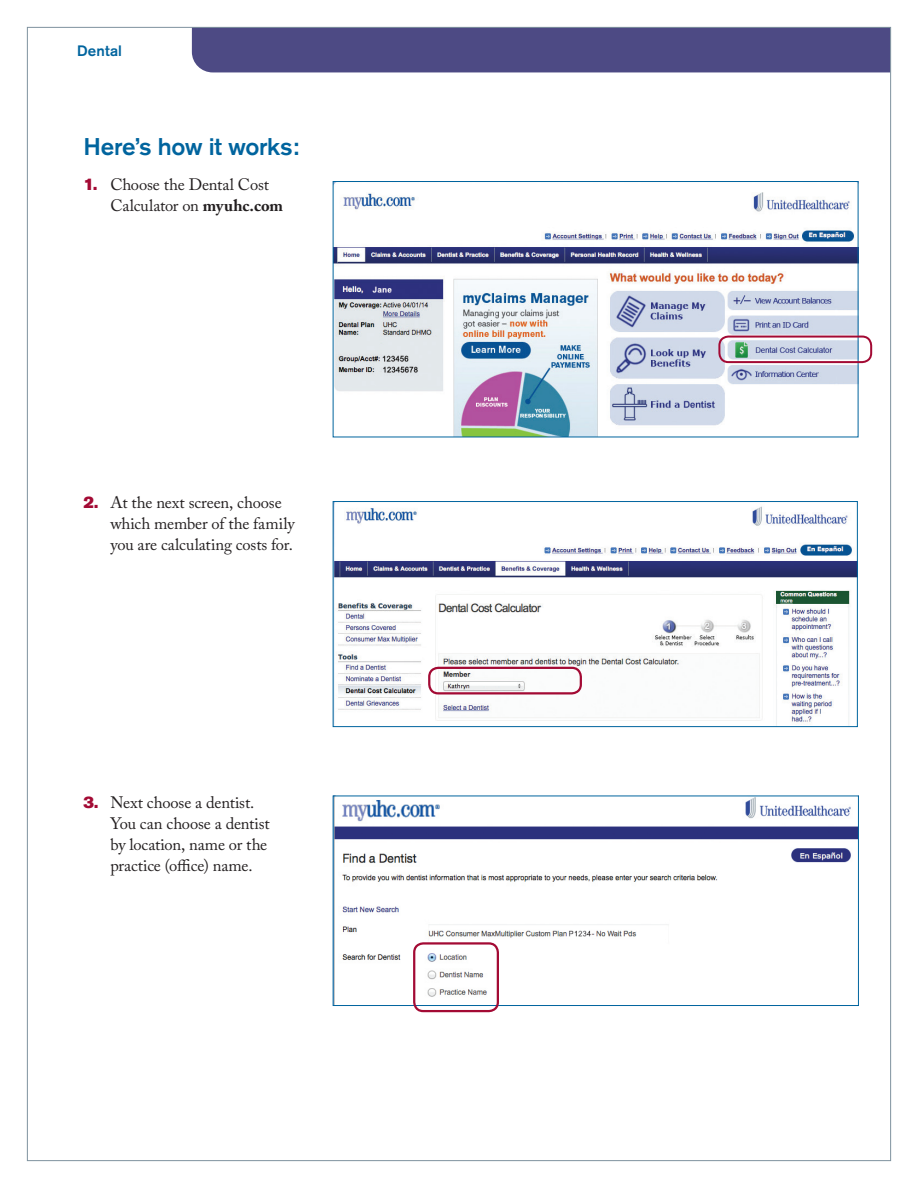
<style>
.page{position:relative;width:918px;height:1188px;background:#fff}
.page>*{position:absolute;margin:0;border:0;box-sizing:border-box;transform-origin:0 0}
.t1{font:500 24px "Akzidenz Grotesk BE";letter-spacing:-.015em;color:#00649e}
.t2{font:16.5px/21px "Adobe Caslon Pro";letter-spacing:-.01em;color:#231f20}
.t3{font:500 15px "Akzidenz Grotesk BE";letter-spacing:.01em;color:#00649e}
.s1{font-family:"Akzidenz Grotesk BE Super";color:#a30a34}
.s2{font-weight:700}
</style>
<div class="page">
<div style="left:192px;top:29px;width:697px;height:43px;background:#4d4a84"></div>
<img style="left:335px;top:192px;width:521px;height:243px">
<div style="left:333px;top:181px;width:525px;height:256px;border:1px solid #00649e"></div>
<div style="left:718px;top:336px;width:154px;height:27px;border:2px solid #a30a34;border-radius:9px"></div>
<img style="left:335px;top:506px;width:521px;height:219px">
<div style="left:333px;top:501px;width:525px;height:226px;border:1px solid #00649e"></div>
<div style="left:428px;top:667px;width:154px;height:27px;border:2px solid #a30a34;border-radius:9px"></div>
<img style="left:335px;top:798px;width:522px;height:199px">
<div style="left:333px;top:796px;width:526px;height:210px;border:1px solid #00649e"></div>
<div style="left:413px;top:942px;width:86px;height:70px;border:2px solid #a30a34;border-radius:9px"></div>
<p class="t3" style="left:77px;top:41px;width:46px">Dental</p>
<h1 class="t1" style="left:83px;top:132px;width:217px">Here’s how it works:</h1>
<p class="t2" style="left:110px;top:173px;width:174px;text-indent:-27px"><span class="s1">1.</span> Choose the Dental Cost<br>Calculator on <span class="s2">myuhc.com</span></p>
<p class="t2" style="left:110px;top:492px;width:186px;text-indent:-27px"><span class="s1">2.</span> At the next screen, choose which member of the family you are calculating costs for.</p>
<p class="t2" style="left:110px;top:791px;width:161px;text-indent:-27px"><span class="s1">3.</span> Next choose a dentist.<br>You can choose a dentist by location, name or the practice (office) name.</p>
</div>
